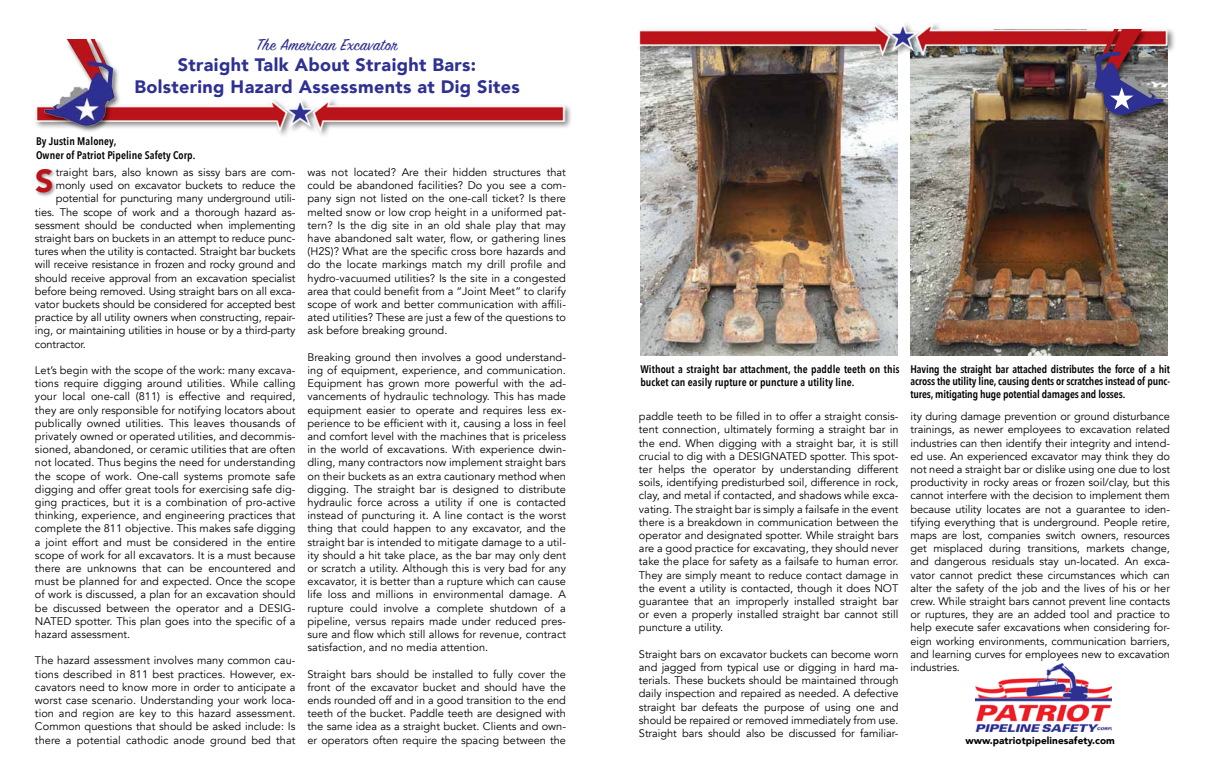
<style>
.page{position:relative;width:1206px;height:783px;background:#fff}
.page>*{position:absolute;margin:0;border:0;box-sizing:border-box;transform-origin:0 0}
.t1{font:900 32px "Avenir";color:#ba141a}
.t2{font:900 18px/21.6px "Avenir";letter-spacing:.02em;color:#2e3092;text-align:center}
.t3{font:18px "Sign Painter House Script";letter-spacing:.02em;color:#2e3092}
.t4{font:11px/13.2px "Avenir";letter-spacing:-.01em;color:#000;text-align:justify}
.t5{font:600 11px/12px "Avenir Next Condensed";letter-spacing:-.01em;color:#000}
.t6{font:600 11px/13.2px "Avenir Next Condensed";letter-spacing:.01em;color:#000}
.t7{font:900 10px "Avenir";letter-spacing:.005em;color:#000}
</style>
<div class="page">
<img style="left:911px;top:63px;width:257px;height:293px">
<img style="left:640px;top:63px;width:257px;height:293px">
<img style="left:121px;top:99px;width:445px;height:35px">
<div style="left:43px;top:39px;width:78px;height:94px;background:#000;opacity:.58"></div>
<img style="left:35px;top:40px;width:83px;height:88px">
<div style="left:637px;top:21px;width:539px;height:42px;background:#000;opacity:.5"></div>
<img style="left:638px;top:21px;width:531px;height:38px">
<div style="left:1092px;top:29px;width:78px;height:94px;background:#000;opacity:.58"></div>
<img style="left:1094px;top:30px;width:80px;height:87px">
<div style="left:35px;top:167px;width:22px;height:31px;background:#000;opacity:.4"></div>
<img style="left:975px;top:664px;width:137px;height:68px">
<h2 class="t3" style="left:257px;top:33px;width:142px">The American Excavator</h2>
<h2 class="t2" style="left:134px;top:54px;width:387px">Straight Talk About Straight Bars:<br>Bolstering Hazard Assessments at Dig Sites</h2>
<p class="t6" style="left:36px;top:135px;width:161px">By Justin Maloney,<br>Owner of Patriot Pipeline Safety Corp.</p>
<p class="t4" style="left:56px;top:166px;width:241px">traight bars, also known as sissy bars are com-</p>
<p class="t4" style="left:56px;top:179px;width:241px">monly used on excavator buckets to reduce the</p>
<p class="t4" style="left:56px;top:192px;width:241px">potential for puncturing many underground utili-</p>
<p class="t4" style="left:35px;top:205px;width:262px">ties. The scope of work and a thorough hazard as-</p>
<p class="t4" style="left:35px;top:219px;width:262px">sessment should be conducted when implementing</p>
<p class="t4" style="left:35px;top:232px;width:262px">straight bars on buckets in an attempt to reduce punc-</p>
<p class="t4" style="left:35px;top:245px;width:262px">tures when the utility is contacted. Straight bar buckets</p>
<p class="t4" style="left:35px;top:258px;width:262px">will receive resistance in frozen and rocky ground and</p>
<p class="t4" style="left:35px;top:271px;width:262px">should receive approval from an excavation specialist</p>
<p class="t4" style="left:35px;top:285px;width:262px">before being removed. Using straight bars on all exca-</p>
<p class="t4" style="left:35px;top:298px;width:262px">vator buckets should be considered for accepted best</p>
<p class="t4" style="left:35px;top:311px;width:262px">practice by all utility owners when constructing, repair-</p>
<p class="t4" style="left:35px;top:324px;width:262px">ing, or maintaining utilities in house or by a third-party</p>
<p class="t4" style="left:35px;top:337px;width:53px">contractor.</p>
<p class="t4" style="left:35px;top:364px;width:262px">Let’s begin with the scope of the work: many excava&shy;tions require digging around utilities. While calling your local one-call (811) is effective and required, they are only responsible for notifying locators about publically owned utilities. This leaves thousands of privately owned or operated utilities, and decommis&shy;sioned, abandoned, or ceramic utilities that are often not located. Thus begins the need for understanding the scope of work. One-call systems promote safe digging and offer great tools for exercising safe dig&shy;ging practices, but it is a combination of pro-active thinking, experience, and engineering practices that complete the 811 objective. This makes safe digging a joint effort and must be considered in the entire scope of work for all excavators. It is a must because there are unknowns that can be encountered and must be planned for and expected. Once the scope of work is discussed, a plan for an excavation should be discussed between the operator and a DESIG-NATED spotter. This plan goes into the specific of a hazard assessment.</p>
<p class="t4" style="left:35px;top:654px;width:262px">The hazard assessment involves many common cau&shy;tions described in 811 best practices. However, ex&shy;cavators need to know more in order to anticipate a worst case scenario. Understanding your work loca&shy;tion and region are key to this hazard assessment.<br>Common questions that should be asked include: Is there a potential cathodic anode ground bed that</p>
<h1 class="t1" style="left:35px;top:153px;width:20px">S</h1>
<p class="t4" style="left:308px;top:166px;width:260px">was not located? Are their hidden structures that could be abandoned facilities? Do you see a com&shy;pany sign not listed on the one-call ticket? Is there melted snow or low crop height in a uniformed pat&shy;tern? Is the dig site in an old shale play that may have abandoned salt water, flow, or gathering lines (H2S)? What are the specific cross bore hazards and do the locate markings match my drill profile and hydro-vacuumed utilities? Is the site in a congested area that could benefit from a “Joint Meet” to clarify scope of work and better communication with affili&shy;ated utilities? These are just a few of the questions to ask before breaking ground.</p>
<p class="t4" style="left:308px;top:351px;width:260px">Breaking ground then involves a good understand&shy;ing of equipment, experience, and communication.<br>Equipment has grown more powerful with the ad&shy;vancements of hydraulic technology. This has made equipment easier to operate and requires less ex&shy;perience to be efficient with it, causing a loss in feel and comfort level with the machines that is priceless in the world of excavations. With experience dwin&shy;dling, many contractors now implement straight bars on their buckets as an extra cautionary method when digging. The straight bar is designed to distribute hydraulic force across a utility if one is contacted instead of puncturing it. A line contact is the worst thing that could happen to any excavator, and the straight bar is intended to mitigate damage to a util&shy;ity should a hit take place, as the bar may only dent or scratch a utility. Although this is very bad for any excavator, it is better than a rupture which can cause life loss and millions in environmental damage. A rupture could involve a complete shutdown of a pipeline, versus repairs made under reduced pres&shy;sure and flow which still allows for revenue, contract satisfaction, and no media attention.</p>
<p class="t4" style="left:308px;top:667px;width:260px">Straight bars should be installed to fully cover the front of the excavator bucket and should have the ends rounded off and in a good transition to the end teeth of the bucket. Paddle teeth are designed with the same idea as a straight bucket. Clients and own&shy;er operators often require the spacing between the</p>
<p class="t6" style="left:640px;top:362px;width:261px">Without a straight bar attachment, the paddle teeth on this bucket can easily rupture or puncture a utility line.</p>
<p class="t4" style="left:639px;top:410px;width:261px">paddle teeth to be filled in to offer a straight consis&shy;tent connection, ultimately forming a straight bar in the end. When digging with a straight bar, it is still crucial to dig with a DESIGNATED spotter. This spot&shy;ter helps the operator by understanding different soils, identifying predisturbed soil, difference in rock, clay, and metal if contacted, and shadows while exca&shy;vating. The straight bar is simply a failsafe in the event there is a breakdown in communication between the operator and designated spotter. While straight bars are a good practice for excavating, they should never take the place for safety as a failsafe to human error.<br>They are simply meant to reduce contact damage in the event a utility is contacted, though it does NOT guarantee that an improperly installed straight bar or even a properly installed straight bar cannot still puncture a utility.</p>
<p class="t4" style="left:639px;top:648px;width:261px">Straight bars on excavator buckets can become worn and jagged from typical use or digging in hard ma&shy;terials. These buckets should be maintained through daily inspection and repaired as needed. A defective straight bar defeats the purpose of using one and should be repaired or removed immediately from use.<br>Straight bars should also be discussed for familiar-</p>
<p class="t5" style="left:911px;top:363px;width:261px">Having the straight bar attached distributes the force of a hit across the utility line, causing dents or scratches instead of punc-</p>
<p class="t5" style="left:911px;top:388px;width:216px">tures, mitigating huge potential damages and losses.</p>
<p class="t4" style="left:911px;top:410px;width:261px">ity during damage prevention or ground disturbance trainings, as newer employees to excavation related industries can then identify their integrity and intend&shy;ed use. An experienced excavator may think they do not need a straight bar or dislike using one due to lost productivity in rocky areas or frozen soil/clay, but this cannot interfere with the decision to implement them because utility locates are not a guarantee to iden&shy;tifying everything that is underground. People retire, maps are lost, companies switch owners, resources get misplaced during transitions, markets change, and dangerous residuals stay un-located. An exca&shy;vator cannot predict these circumstances which can alter the safety of the job and the lives of his or her crew. While straight bars cannot prevent line contacts or ruptures, they are an added tool and practice to help execute safer excavations when considering for&shy;eign working environments, communication barriers, and learning curves for employees new to excavation industries.</p>
<p class="t7" style="left:965px;top:732px;width:151px">www.patriotpipelinesafety.com</p>
</div>
